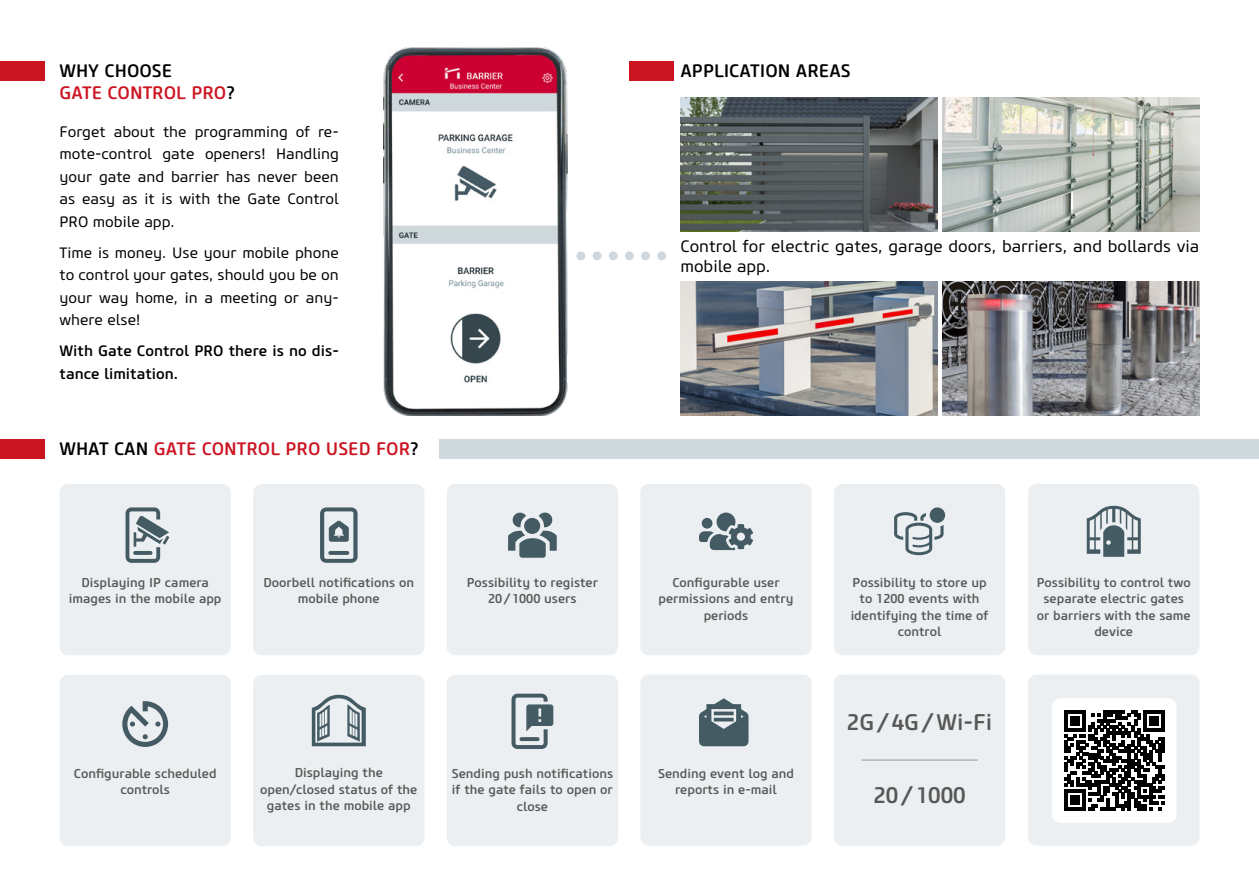
<style>
.page{position:relative;width:1259px;height:893px;background:#fff}
.page>*{position:absolute;margin:0;border:0;box-sizing:border-box;transform-origin:0 0}
.t1{font:500 22.5px "Core Sans M55";color:#575756}
.t2{font:500 18px/21.6px "Core Sans M55";color:#cc1523}
.t3{font:500 18px "Core Sans M55";color:#000}
.t4{font:16.5px/19.8px "Core Sans M45";color:#000}
.t5{font:15px/22.5px "Core Sans M45";color:#000;text-align:justify}
.t6{font:500 15px/22.5px "Core Sans M55";color:#000}
.t7{font:500 12.75px/16.5px "Core Sans M55";color:#575756;text-align:center}
.s1{color:#000}
</style>
<div class="page">
<img style="left:942px;top:281px;width:257px;height:134px">
<img style="left:942px;top:98px;width:257px;height:134px">
<img style="left:680px;top:281px;width:258px;height:134px">
<img style="left:680px;top:98px;width:258px;height:134px">
<div style="left:60px;top:484px;width:171px;height:171px;background:#eceff1;border-radius:9px"></div>
<div style="left:60px;top:675px;width:171px;height:171px;background:#eceff1;border-radius:9px"></div>
<div style="left:253px;top:484px;width:171px;height:171px;background:#eceff1;border-radius:9px"></div>
<div style="left:253px;top:675px;width:171px;height:171px;background:#eceff1;border-radius:9px"></div>
<div style="left:447px;top:484px;width:171px;height:171px;background:#eceff1;border-radius:9px"></div>
<div style="left:447px;top:675px;width:171px;height:171px;background:#eceff1;border-radius:9px"></div>
<div style="left:834px;top:674px;width:171px;height:172px;background:#eceff1;border-radius:9px"></div>
<div style="left:1028px;top:674px;width:171px;height:172px;background:#eceff1;border-radius:9px"></div>
<div style="left:834px;top:484px;width:171px;height:171px;background:#eceff1;border-radius:9px"></div>
<div style="left:1028px;top:484px;width:171px;height:171px;background:#eceff1;border-radius:9px"></div>
<div style="left:640px;top:674px;width:171px;height:172px;background:#eceff1;border-radius:9px"></div>
<div style="left:640px;top:484px;width:171px;height:171px;background:#eceff1;border-radius:9px"></div>
<svg style="left:511px;top:694px;width:42px;height:55px"></svg>
<svg style="left:320px;top:507px;width:37px;height:56px"></svg>
<svg style="left:126px;top:507px;width:43px;height:56px"></svg>
<svg style="left:122px;top:701px;width:46px;height:46px"></svg>
<svg style="left:508px;top:513px;width:49px;height:45px"></svg>
<svg style="left:699px;top:513px;width:54px;height:37px"></svg>
<svg style="left:699px;top:698px;width:49px;height:48px"></svg>
<svg style="left:894px;top:512px;width:49px;height:43px"></svg>
<div style="left:929px;top:507px;width:16px;height:16px;background:#455b64;border-radius:50%"></div>
<svg style="left:1086px;top:506px;width:54px;height:51px"></svg>
<svg style="left:312px;top:695px;width:54px;height:51px"></svg>
<div style="left:1052px;top:698px;width:124px;height:125px;background:#fff;border-radius:9px"></div>
<svg style="left:1064px;top:710px;width:100px;height:101px"></svg>
<hr style="left:861px;top:759px;width:116px;height:2px;background:#b3b2b2">
<div style="left:0;top:61px;width:45px;height:20px;background:#cc1523"></div>
<div style="left:629px;top:61px;width:45px;height:20px;background:#cc1523"></div>
<div style="left:0;top:439px;width:45px;height:20px;background:#cc1523"></div>
<div style="left:439px;top:439px;width:820px;height:20px;background:#cfd8dc"></div>
<img style="left:383px;top:48px;width:185px;height:367px">
<div style="left:576px;top:251px;width:9px;height:9px;background:#cfd8dc;border-radius:50%"></div>
<div style="left:592px;top:251px;width:9px;height:9px;background:#cfd8dc;border-radius:50%"></div>
<div style="left:609px;top:251px;width:9px;height:9px;background:#cfd8dc;border-radius:50%"></div>
<div style="left:625px;top:251px;width:9px;height:9px;background:#cfd8dc;border-radius:50%"></div>
<div style="left:641px;top:251px;width:9px;height:9px;background:#cfd8dc;border-radius:50%"></div>
<div style="left:657px;top:251px;width:9px;height:9px;background:#cfd8dc;border-radius:50%"></div>
<h2 class="t2" style="left:60px;top:60px;width:177px"><span class="s1">WHY CHOOSE<br></span>GATE CONTROL PRO<span class="s1">?</span></h2>
<p class="t5" style="left:60px;top:121px;width:281px">Forget about the programming of re&shy;mote-control gate openers! Handling your gate and barrier has never been as easy as it is with the Gate Control PRO mobile app.</p>
<p class="t5" style="left:60px;top:242px;width:281px">Time is money. Use your mobile phone to control your gates, should you be on your way home, in a meeting or any&shy;where else!</p>
<p class="t6" style="left:60px;top:340px;width:281px">With Gate Control PRO there is no dis&shy;tance limitation.</p>
<h2 class="t2" style="left:60px;top:438px;width:361px"><span class="s1">WHAT CAN</span> GATE CONTROL PRO USED FOR<span class="s1">?</span></h2>
<h2 class="t3" style="left:680px;top:59px;width:172px">APPLICATION AREAS</h2>
<p class="t4" style="left:680px;top:237px;width:520px">Control for electric gates, garage doors, barriers, and bollards via mobile app.</p>
<p class="t7" style="left:69px;top:574px;width:154px">Displaying IP camera images in the mobile app</p>
<p class="t7" style="left:263px;top:574px;width:152px">Doorbell notifications on mobile phone</p>
<p class="t7" style="left:467px;top:574px;width:133px">Possibility to register<br>20/1000 users</p>
<p class="t7" style="left:658px;top:574px;width:136px">Configurable user permissions and entry periods</p>
<p class="t7" style="left:74px;top:765px;width:144px">Configurable scheduled controls</p>
<p class="t7" style="left:260px;top:764px;width:159px">Displaying the open/closed status of the gates in the mobile app</p>
<p class="t7" style="left:452px;top:765px;width:163px">Sending push notifications if the gate fails to open or close</p>
<p class="t7" style="left:658px;top:765px;width:137px">Sending event log and reports in e-mail</p>
<p class="t7" style="left:850px;top:574px;width:139px">Possibility to store up to 1200 events with identifying the time of control</p>
<h1 class="t1" style="left:847px;top:708px;width:147px">2G/4G/Wi-Fi</h1>
<h1 class="t1" style="left:873px;top:781px;width:94px">20/1000</h1>
<p class="t7" style="left:1036px;top:574px;width:155px">Possibility to control two separate electric gates or barriers with the same device</p>
</div>
